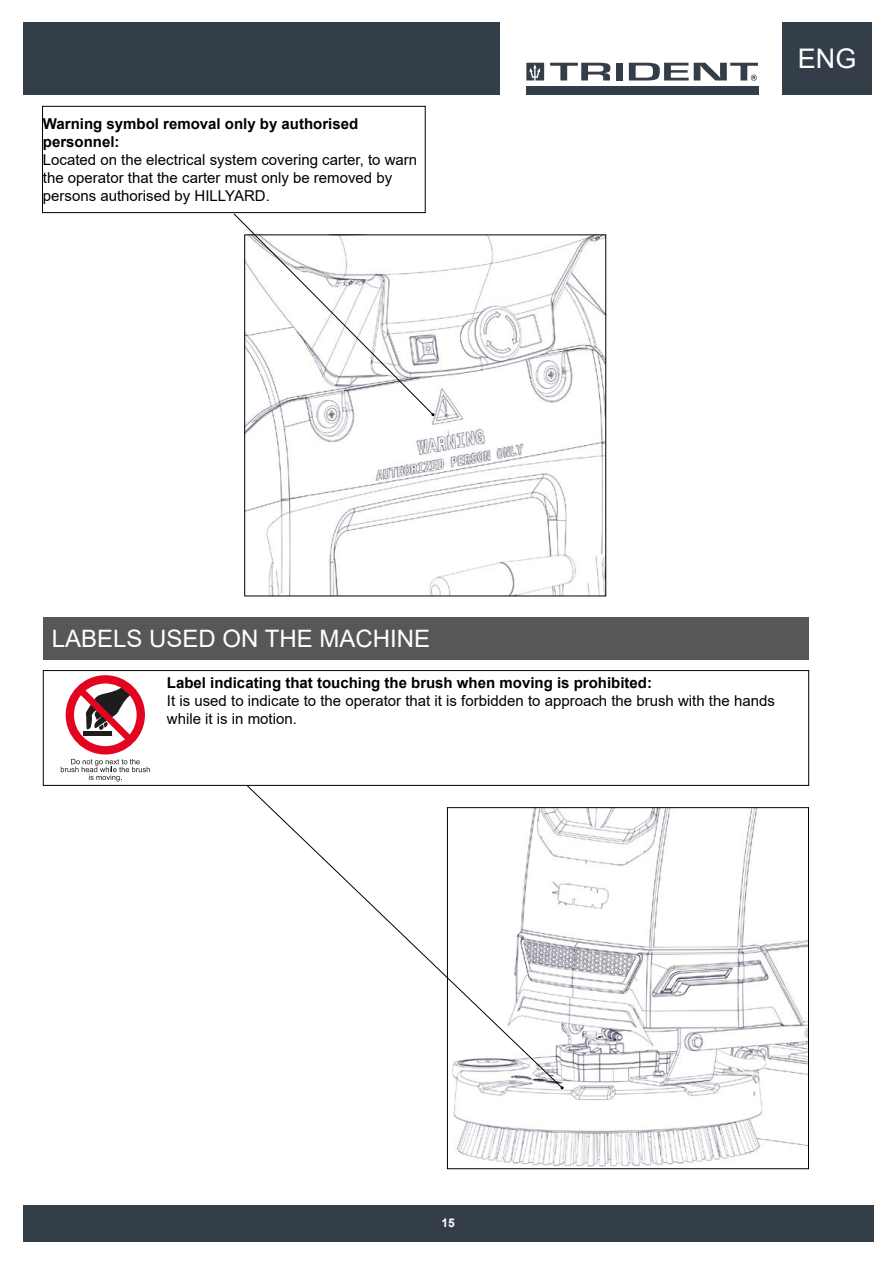
<style>
.page{position:relative;width:893px;height:1263px;background:#fff}
.page>*{position:absolute;margin:0;border:0;box-sizing:border-box;transform-origin:0 0}
.t1{font:27px "Arial";color:#fff}
.t2{font:24px "Arial";color:#fff}
.t3{font:15px/18px "Arial";color:#000}
.t4{font:700 15px/18px "Arial";color:#000}
.t5{font:700 12px "Arial";color:#fff}
</style>
<div class="page">
<div style="left:42px;top:106px;width:384px;height:107px;border:1px solid #000"></div>
<div style="left:43px;top:617px;width:766px;height:43px;background:#575756"></div>
<svg style="left:61px;top:675px;width:89px;height:106px"></svg>
<div style="left:43px;top:670px;width:766px;height:116px;border:1px solid #000"></div>
<div style="left:23px;top:1205px;width:850px;height:37px;background:#343e48"></div>
<div style="left:782px;top:22px;width:90px;height:73px;background:#343e48"></div>
<div style="left:23px;top:22px;width:477px;height:73px;background:#343e48"></div>
<svg style="left:550px;top:63px;width:60px;height:17px"></svg>
<div style="left:616px;top:63px;width:6px;height:17px;background:#343e48"></div>
<div style="left:526px;top:86px;width:233px;height:9px;background:#343e48"></div>
<svg style="left:526px;top:63px;width:18px;height:17px"></svg>
<svg style="left:629px;top:63px;width:129px;height:18px"></svg>
<img style="left:246px;top:237px;width:358px;height:357px">
<svg style="left:233px;top:213px;width:201px;height:203px"></svg>
<img style="left:453px;top:809px;width:354px;height:358px">
<svg style="left:246px;top:784px;width:317px;height:305px"></svg>
<p class="t4" style="left:43px;top:115px;width:317px">Warning symbol removal only by authorised personnel:</p>
<p class="t3" style="left:43px;top:151px;width:376px">Located on the electrical system covering carter, to warn the operator that the carter must only be removed by persons authorised by HILLYARD.</p>
<h1 class="t1" style="left:798px;top:40px;width:60px">ENG</h1>
<h2 class="t2" style="left:52px;top:622px;width:380px">LABELS USED ON THE MACHINE</h2>
<p class="t4" style="left:167px;top:674px;width:487px">Label indicating that touching the brush when moving is prohibited:</p>
<p class="t3" style="left:167px;top:692px;width:609px">It is used to indicate to the operator that it is forbidden to approach the brush with the hands while it is in motion.</p>
<p class="t5" style="left:441px;top:1214px;width:15px">15</p>
</div>
